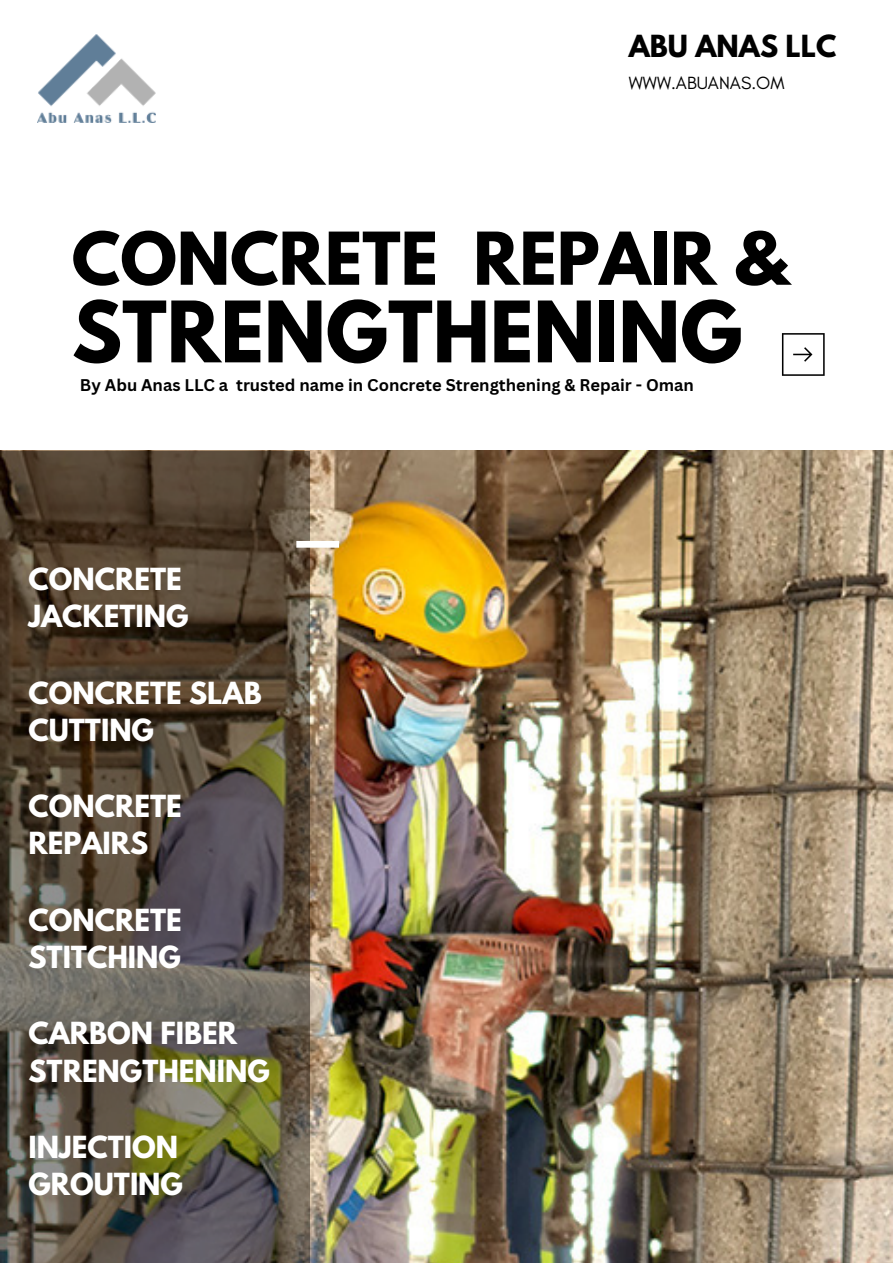
<style>
.page{position:relative;width:893px;height:1264px;background:#fff}
.page>*{position:absolute;margin:0;border:0;box-sizing:border-box;transform-origin:0 0}
.t1{font:700 75px "League Spartan";color:#000}
.t2{font:700 64.5px "League Spartan";color:#000}
.t3{font:700 27px/37px "League Spartan";color:#fff}
.t4{font:700 27px "League Spartan";color:#000}
.t5{font:18px "Glacial Indifference";color:#000}
.t6{font:700 16.5px "Canva Sans";color:#000}
</style>
<div class="page">
<img style="left:309px;top:451px;width:583px;height:811px">
<svg style="left:0;top:451px;width:309px;height:811px;background:#574d3d"></svg>
<div style="left:296px;top:541px;width:43px;height:6px;background:#fff"></div>
<img style="left:38px;top:35px;width:118px;height:87px">
<svg style="left:781px;top:333px;width:43px;height:43px"></svg>
<p class="t4" style="left:628px;top:32px;width:209px">ABU ANAS LLC</p>
<p class="t5" style="left:628px;top:71px;width:157px">WWW.ABUANAS.OM</p>
<h2 class="t2" style="left:72px;top:227px;width:717px">CONCRETE REPAIR &amp;</h2>
<h1 class="t1" style="left:72px;top:295px;width:672px">STRENGTHENING</h1>
<p class="t6" style="left:80px;top:374px;width:615px">By Abu Anas LLC a trusted name in Concrete Strengthening &amp; Repair - Oman</p>
<p class="t3" style="left:28px;top:564px;width:162px">CONCRETE<br>JACKETING</p>
<p class="t3" style="left:28px;top:677px;width:235px">CONCRETE SLAB<br>CUTTING</p>
<p class="t3" style="left:28px;top:791px;width:155px">CONCRETE<br>REPAIRS</p>
<p class="t3" style="left:28px;top:904px;width:155px">CONCRETE<br>STITCHING</p>
<p class="t3" style="left:28px;top:1018px;width:243px">CARBON FIBER<br>STRENGTHENING</p>
<p class="t3" style="left:28px;top:1132px;width:156px">INJECTION<br>GROUTING</p>
</div>
